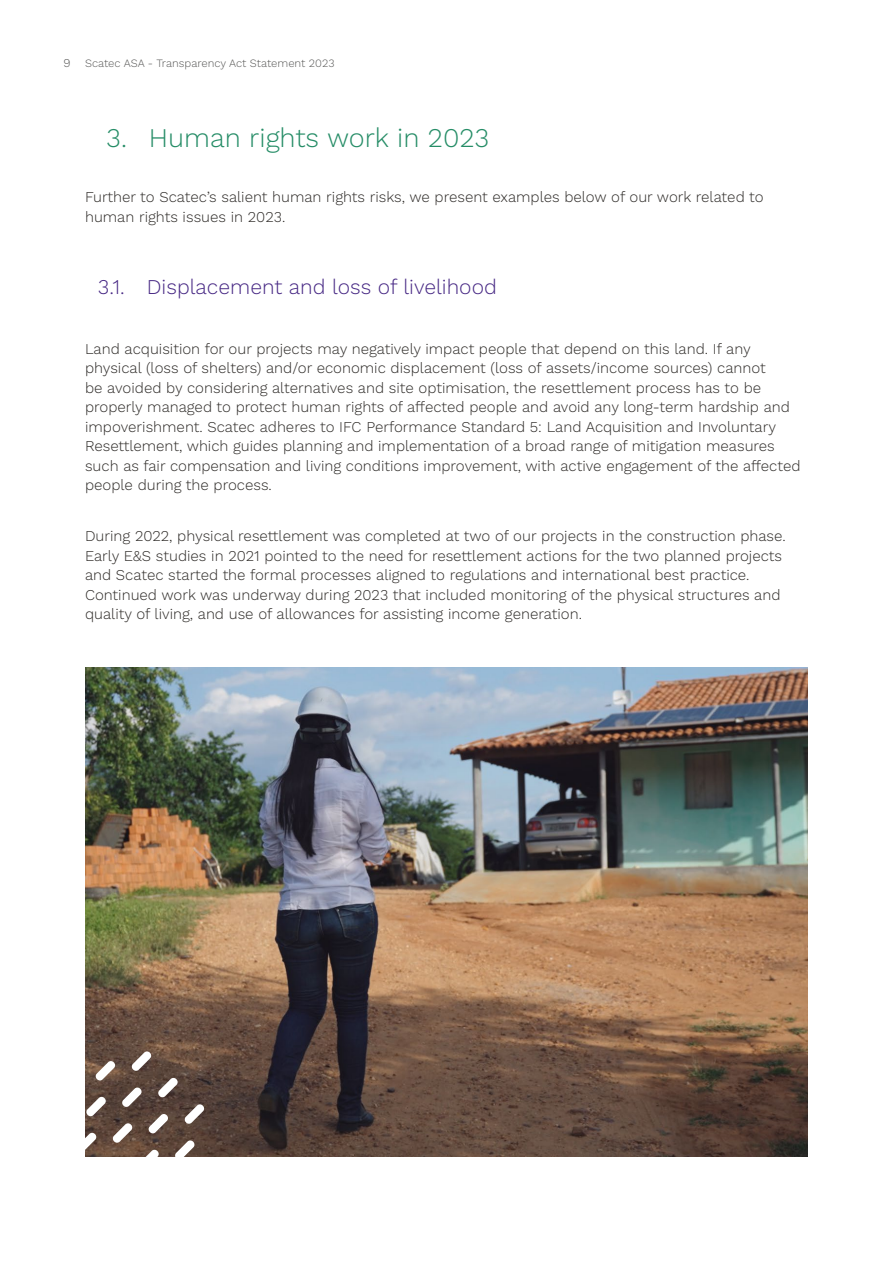
<style>
.page{position:relative;width:893px;height:1263px;background:#fff}
.page>*{position:absolute;margin:0;border:0;box-sizing:border-box;transform-origin:0 0}
.t1{font:300 27px "Work Sans";color:#268d67}
.t2{font:300 21px "Work Sans";color:#472884}
.t3{font:300 15px/19.5px "Work Sans";color:#2c2926}
.t4{font:300 11.25px "Work Sans";color:#575756}
.s1{font-size:12px}
</style>
<div class="page">
<img style="left:85px;top:668px;width:723px;height:489px">
<svg style="left:86px;top:1096px;width:20px;height:20px"></svg>
<svg style="left:85px;top:1132px;width:12px;height:20px"></svg>
<svg style="left:122px;top:1087px;width:20px;height:20px"></svg>
<svg style="left:95px;top:1061px;width:20px;height:20px"></svg>
<svg style="left:112px;top:1123px;width:21px;height:20px"></svg>
<svg style="left:175px;top:1140px;width:20px;height:17px"></svg>
<svg style="left:148px;top:1113px;width:20px;height:21px"></svg>
<svg style="left:139px;top:1149px;width:20px;height:8px"></svg>
<svg style="left:131px;top:1051px;width:21px;height:20px"></svg>
<svg style="left:158px;top:1077px;width:20px;height:21px"></svg>
<svg style="left:184px;top:1104px;width:20px;height:20px"></svg>
<p class="t4" style="left:63px;top:57px;width:273px"><span class="s1">9</span> Scatec ASA - Transparency Act Statement 2023</p>
<h1 class="t1" style="left:106px;top:121px;width:385px">3. Human rights work in 2023</h1>
<p class="t3" style="left:85px;top:188px;width:680px">Further to Scatec’s salient human rights risks, we present examples below of our work related to human rights issues in 2023.</p>
<h2 class="t2" style="left:98px;top:274px;width:401px">3.1. Displacement and loss of livelihood</h2>
<p class="t3" style="left:85px;top:339px;width:717px">Land acquisition for our projects may negatively impact people that depend on this land. If any physical (loss of shelters) and/or economic displacement (loss of assets/income sources) cannot<br>be avoided by considering alternatives and site optimisation, the resettlement process has to be properly managed to protect human rights of affected people and avoid any long-term hardship and impoverishment. Scatec adheres to IFC Performance Standard 5: Land Acquisition and Involuntary Resettlement, which guides planning and implementation of a broad range of mitigation measures such as fair compensation and living conditions improvement, with active engagement of the affected people during the process.</p>
<p class="t3" style="left:85px;top:527px;width:702px">During 2022, physical resettlement was completed at two of our projects in the construction phase.<br>Early E&amp;S studies in 2021 pointed to the need for resettlement actions for the two planned projects and Scatec started the formal processes aligned to regulations and international best practice.<br>Continued work was underway during 2023 that included monitoring of the physical structures and quality of living, and use of allowances for assisting income generation.</p>
</div>
